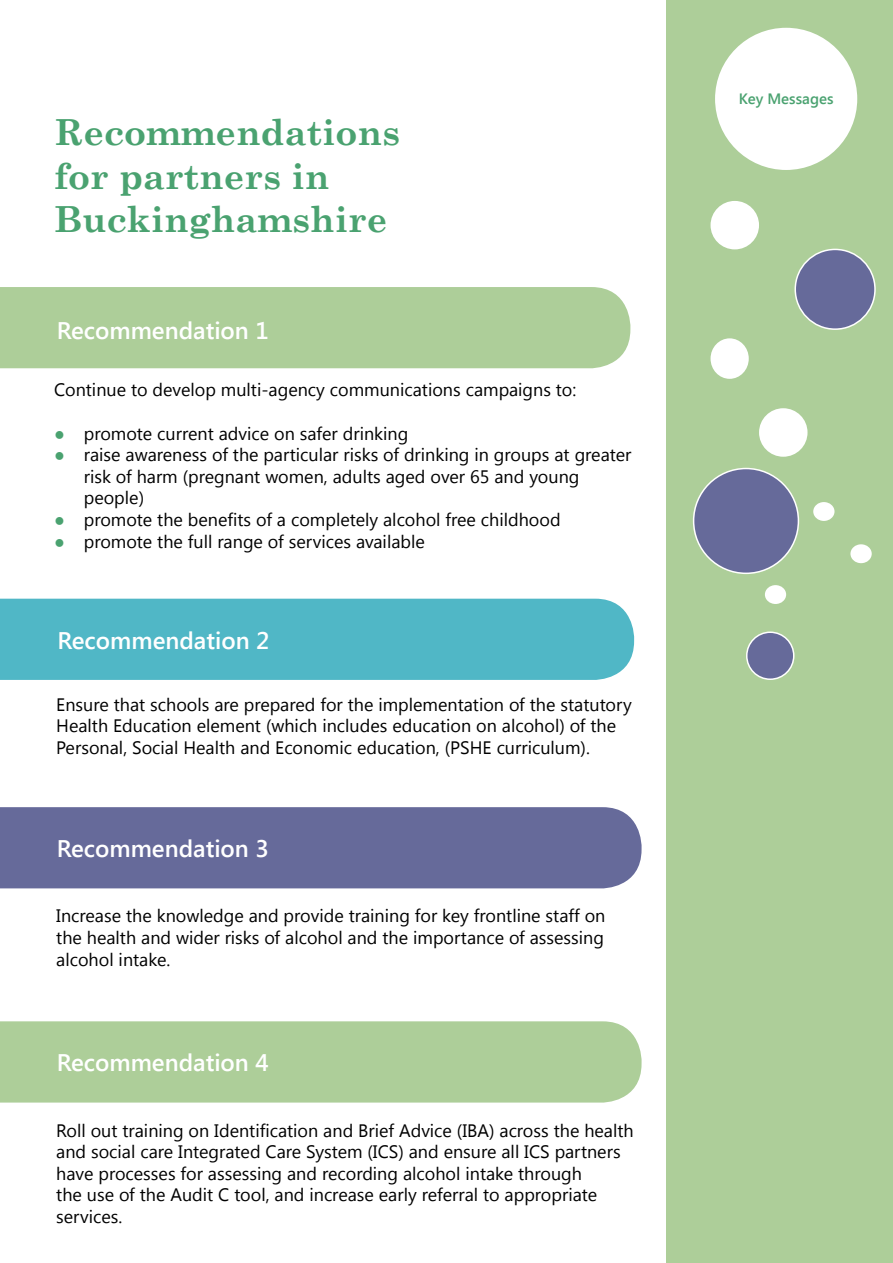
<style>
.page{position:relative;width:893px;height:1263px;background:#fff}
.page>*{position:absolute;margin:0;border:0;box-sizing:border-box;transform-origin:0 0}
.t1{font:700 36px/43.2px "Century Schoolbook";color:#4aa270}
.t2{font:600 24px "Segoe UI";color:#fff}
.t3{font:18px/21.6px "Segoe UI";color:#000}
.t4{font:600 15px "Segoe UI";color:#4aa270}
.s1{font-family:"Calibri";color:#4aa270}
</style>
<div class="page">
<div style="left:666px;top:0;width:227px;height:1263px;background:#adce99"></div>
<div style="left:713px;top:26px;width:146px;height:146px;background:#fff;border-radius:50%"></div>
<div style="left:710px;top:23px;width:152px;height:151px;border:4px solid #adce99;border-radius:50%"></div>
<div style="left:710px;top:201px;width:49px;height:48px;background:#fff;border-radius:50%"></div>
<div style="left:795px;top:249px;width:80px;height:80px;background:#666a9a;border-radius:50%"></div>
<div style="left:794px;top:249px;width:82px;height:81px;border:2px solid #fff;border-radius:50%"></div>
<div style="left:694px;top:468px;width:104px;height:105px;background:#666a9a;border-radius:50%"></div>
<div style="left:693px;top:468px;width:106px;height:106px;border:2px solid #fff;border-radius:50%"></div>
<div style="left:747px;top:632px;width:47px;height:47px;background:#666a9a;border-radius:50%"></div>
<div style="left:746px;top:631px;width:48px;height:49px;border:2px solid #fff;border-radius:50%"></div>
<div style="left:759px;top:408px;width:48px;height:49px;background:#fff;border-radius:50%"></div>
<div style="left:813px;top:502px;width:21px;height:19px;background:#fff;border-radius:50%"></div>
<div style="left:850px;top:544px;width:22px;height:19px;background:#fff;border-radius:50%"></div>
<div style="left:765px;top:585px;width:21px;height:19px;background:#fff;border-radius:50%"></div>
<div style="left:710px;top:338px;width:39px;height:41px;background:#fff;border-radius:50%"></div>
<div style="left:0;top:599px;width:634px;height:81px;background:#50b7c6"></div>
<div style="left:0;top:807px;width:642px;height:81px;background:#666a9a"></div>
<div style="left:0;top:1021px;width:642px;height:81px;background:#adce99"></div>
<div style="left:0;top:287px;width:630px;height:81px;background:#adce99"></div>
<h1 class="t1" style="left:54px;top:109px;width:347px">Recommendations for partners in<br>Buckinghamshire</h1>
<h2 class="t2" style="left:57px;top:313px;width:214px">Recommendation 1</h2>
<p class="t3" style="left:54px;top:378px;width:524px">Continue to develop multi-agency communications campaigns to:</p>
<p class="t3" style="left:54px;top:422px;width:356px"><span class="s1">●</span> promote current advice on safer drinking</p>
<p class="t3" style="left:84px;top:443px;width:549px;text-indent:-30px"><span class="s1">●</span> raise awareness of the particular risks of drinking in groups at greater risk of harm (pregnant women, adults aged over 65 and young people)</p>
<p class="t3" style="left:54px;top:508px;width:508px"><span class="s1">●</span> promote the benefits of a completely alcohol free childhood</p>
<p class="t3" style="left:54px;top:530px;width:372px"><span class="s1">●</span> promote the full range of services available</p>
<h2 class="t2" style="left:58px;top:624px;width:214px">Recommendation 2</h2>
<p class="t3" style="left:56px;top:692px;width:577px">Ensure that schools are prepared for the implementation of the statutory<br>Health Education element (which includes education on alcohol) of the<br>Personal, Social Health and Economic education, (PSHE curriculum).</p>
<h2 class="t2" style="left:57px;top:831px;width:214px">Recommendation 3</h2>
<p class="t3" style="left:56px;top:904px;width:551px;text-align:justify">Increase the knowledge and provide training for key frontline staff on the health and wider risks of alcohol and the importance of assessing alcohol intake.</p>
<h2 class="t2" style="left:57px;top:1045px;width:214px">Recommendation 4</h2>
<p class="t3" style="left:56px;top:1118px;width:579px">Roll out training on Identification and Brief Advice (IBA) across the health and social care Integrated Care System (ICS) and ensure all ICS partners have processes for assessing and recording alcohol intake through<br>the use of the Audit C tool, and increase early referral to appropriate services.</p>
<p class="t4" style="left:739px;top:89px;width:96px">Key Messages</p>
</div>
